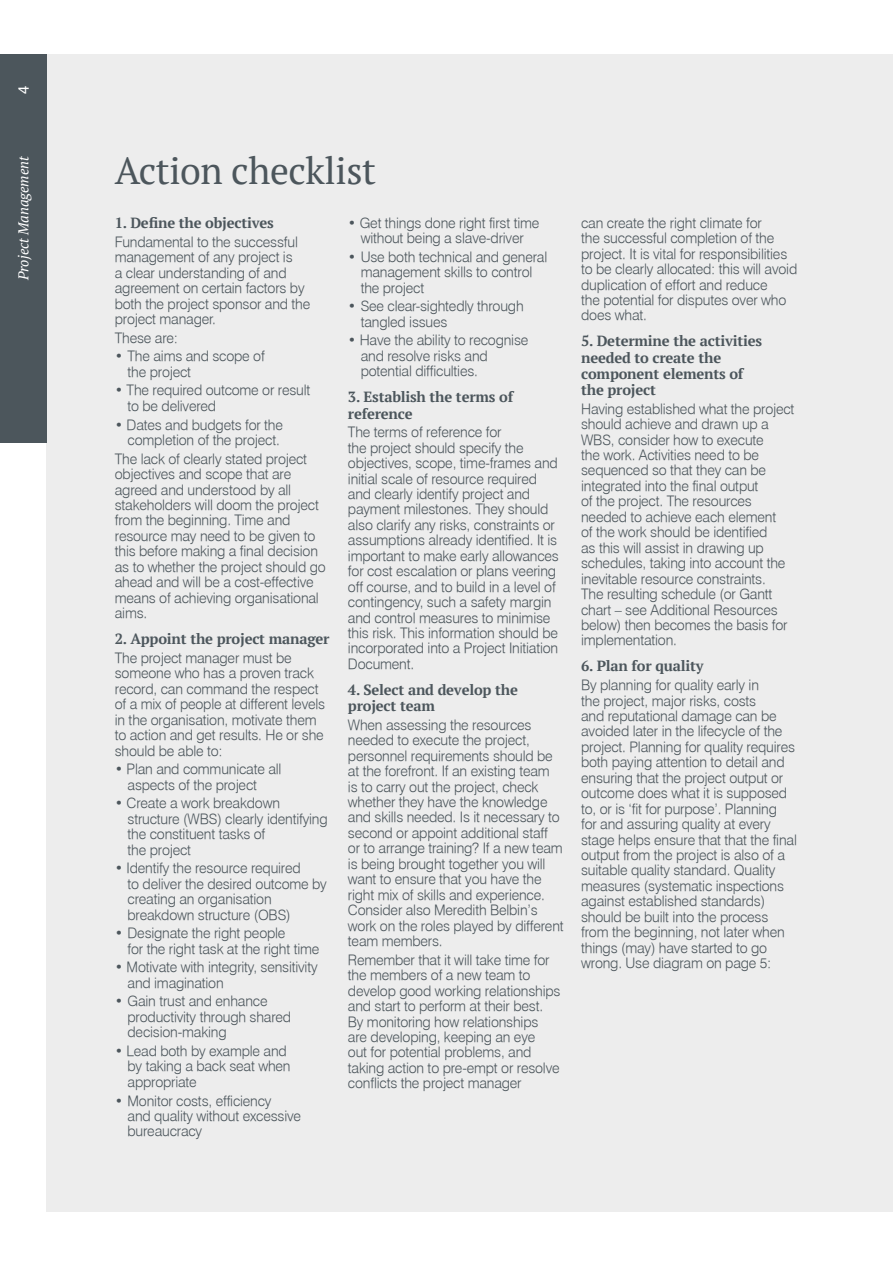
<style>
.page{position:relative;width:893px;height:1263px;background:#fff}
.page>*{position:absolute;margin:0;border:0;box-sizing:border-box;transform-origin:0 0}
.t1{font:37.5px "PT Serif";letter-spacing:-.01em;color:#4c565c}
.t2{font:15px "Swiss 721 BT";color:#fff}
.Heading{font:700 14.7px/16.2px "PT Serif";letter-spacing:-.015em;color:#4c565c}
.Body_copy{font:14.25px/15.5px "Swiss 721 Light BT";letter-spacing:-.015em;color:#4c565c}
.Body_copy_indent{font:14.25px/15.5px "Swiss 721 Light BT";letter-spacing:-.015em;color:#4c565c}
.t3{font:italic 14.25px "PT Serif";letter-spacing:-.005em;color:#fff}
</style>
<div class="page">
<div style="left:46px;top:54px;width:847px;height:1158px;background:#ededed"></div>
<div style="left:0;top:54px;width:46px;height:388px;background:#4c565c"></div>
<p class="t2" style="left:14px;top:94px;width:10px;rotate:-90deg">4</p>
<p class="t3" style="left:15px;top:280px;width:126px;rotate:-90deg">Project Management</p>
<p class="t1" style="left:115px;top:146px;width:263px">Action checklist</p>
<p class="Heading" style="left:115px;top:215px;width:161px">1. Define the objectives</p>
<p class="Body_copy" style="left:115px;top:234px;width:197px">Fundamental to the successful management of any project is<br>a clear understanding of and agreement on certain factors by both the project sponsor and the project manager.</p>
<p class="Body_copy" style="left:115px;top:330px;width:65px">These are:</p>
<p class="Body_copy" style="left:128px;top:348px;width:139px;text-indent:-13px">• The aims and scope of the project</p>
<p class="Body_copy" style="left:128px;top:383px;width:184px;text-indent:-13px">• The required outcome or result to be delivered</p>
<p class="Body_copy" style="left:115px;top:417px;width:170px;text-align:right">• Dates and budgets for the completion of the project.</p>
<p class="Body_copy" style="left:115px;top:451px;width:212px">The lack of clearly stated project objectives and scope that are agreed and understood by all stakeholders will doom the project from the beginning. Time and resource may need to be given to this before making a final decision as to whether the project should go ahead and will be a cost-effective means of achieving organisational aims.</p>
<p class="Heading" style="left:115px;top:631px;width:216px">2. Appoint the project manager</p>
<p class="Body_copy" style="left:115px;top:650px;width:212px">The project manager must be someone who has a proven track record, can command the respect of a mix of people at different levels in the organisation, motivate them to action and get results. He or she should be able to:</p>
<p class="Body_copy" style="left:128px;top:761px;width:155px;text-indent:-13px">• Plan and communicate all aspects of the project</p>
<p class="Body_copy" style="left:128px;top:795px;width:202px;text-indent:-13px">• Create a work breakdown structure (WBS) clearly identifying the constituent tasks of<br>the project</p>
<p class="Body_copy" style="left:128px;top:860px;width:201px;text-indent:-13px">• Identify the resource required<br>to deliver the desired outcome by creating an organisation breakdown structure (OBS)</p>
<p class="Body_copy" style="left:128px;top:925px;width:193px;text-indent:-13px">• Designate the right people<br>for the right task at the right time</p>
<p class="Body_copy" style="left:128px;top:959px;width:192px;text-indent:-13px">• Motivate with integrity, sensitivity and imagination</p>
<p class="Body_copy" style="left:115px;top:993px;width:154px">• Gain trust and enhance</p>
<p class="Body_copy_indent" style="left:128px;top:1009px;width:165px">productivity through shared decision-making</p>
<p class="Body_copy" style="left:115px;top:1043px;width:173px">• Lead both by example and</p>
<p class="Body_copy_indent" style="left:128px;top:1058px;width:165px">by taking a back seat when appropriate</p>
<p class="Body_copy" style="left:115px;top:1092px;width:158px">• Monitor costs, efficiency</p>
<p class="Body_copy_indent" style="left:128px;top:1108px;width:175px">and quality without excessive bureaucracy</p>
<p class="Body_copy" style="left:348px;top:215px;width:193px;text-align:center">• Get things done right first time without being a slave-driver</p>
<p class="Body_copy" style="left:361px;top:249px;width:188px;text-indent:-13px">• Use both technical and general management skills to control the project</p>
<p class="Body_copy" style="left:361px;top:298px;width:164px;text-indent:-13px">• See clear-sightedly through tangled issues</p>
<p class="Body_copy" style="left:361px;top:332px;width:169px;text-indent:-13px">• Have the ability to recognise and resolve risks and potential difficulties.</p>
<p class="Heading" style="left:348px;top:389px;width:167px">3. Establish the terms of reference</p>
<p class="Body_copy" style="left:348px;top:424px;width:212px">The terms of reference for<br>the project should specify the objectives, scope, time-frames and initial scale of resource required and clearly identify project and payment milestones. They should also clarify any risks, constraints or assumptions already identified. It is important to make early allowances for cost escalation or plans veering off course, and to build in a level of contingency, such a safety margin and control measures to minimise this risk. This information should be incorporated into a Project Initiation Document.</p>
<p class="Heading" style="left:348px;top:681px;width:171px">4. Select and develop the project team</p>
<p class="Body_copy" style="left:348px;top:717px;width:217px">When assessing the resources needed to execute the project, personnel requirements should be at the forefront. If an existing team<br>is to carry out the project, check whether they have the knowledge and skills needed. Is it necessary to second or appoint additional staff<br>or to arrange training? If a new team is being brought together you will want to ensure that you have the right mix of skills and experience.<br>Consider also Meredith Belbin’s work on the roles played by different team members.</p>
<p class="Body_copy" style="left:348px;top:952px;width:214px">Remember that it will take time for the members of a new team to develop good working relationships and start to perform at their best.<br>By monitoring how relationships are developing, keeping an eye<br>out for potential problems, and taking action to pre-empt or resolve conflicts the project manager</p>
<p class="Body_copy" style="left:581px;top:215px;width:218px">can create the right climate for<br>the successful completion of the project. It is vital for responsibilities to be clearly allocated: this will avoid duplication of effort and reduce<br>the potential for disputes over who does what.</p>
<p class="Heading" style="left:581px;top:333px;width:183px">5. Determine the activities needed to create the component elements of the project</p>
<p class="Body_copy" style="left:581px;top:401px;width:215px">Having established what the project should achieve and drawn up a<br>WBS, consider how to execute<br>the work. Activities need to be sequenced so that they can be integrated into the final output<br>of the project. The resources needed to achieve each element<br>of the work should be identified<br>as this will assist in drawing up schedules, taking into account the inevitable resource constraints.<br>The resulting schedule (or Gantt chart – see Additional Resources below) then becomes the basis for implementation.</p>
<p class="Heading" style="left:581px;top:658px;width:124px">6. Plan for quality</p>
<p class="Body_copy" style="left:581px;top:677px;width:217px">By planning for quality early in<br>the project, major risks, costs<br>and reputational damage can be avoided later in the lifecycle of the project. Planning for quality requires both paying attention to detail and ensuring that the project output or outcome does what it is supposed to, or is ‘fit for purpose’. Planning<br>for and assuring quality at every stage helps ensure that that the final output from the project is also of a suitable quality standard. Quality measures (systematic inspections against established standards) should be built into the process from the beginning, not later when things (may) have started to go wrong. Use diagram on page 5:</p>
</div>
